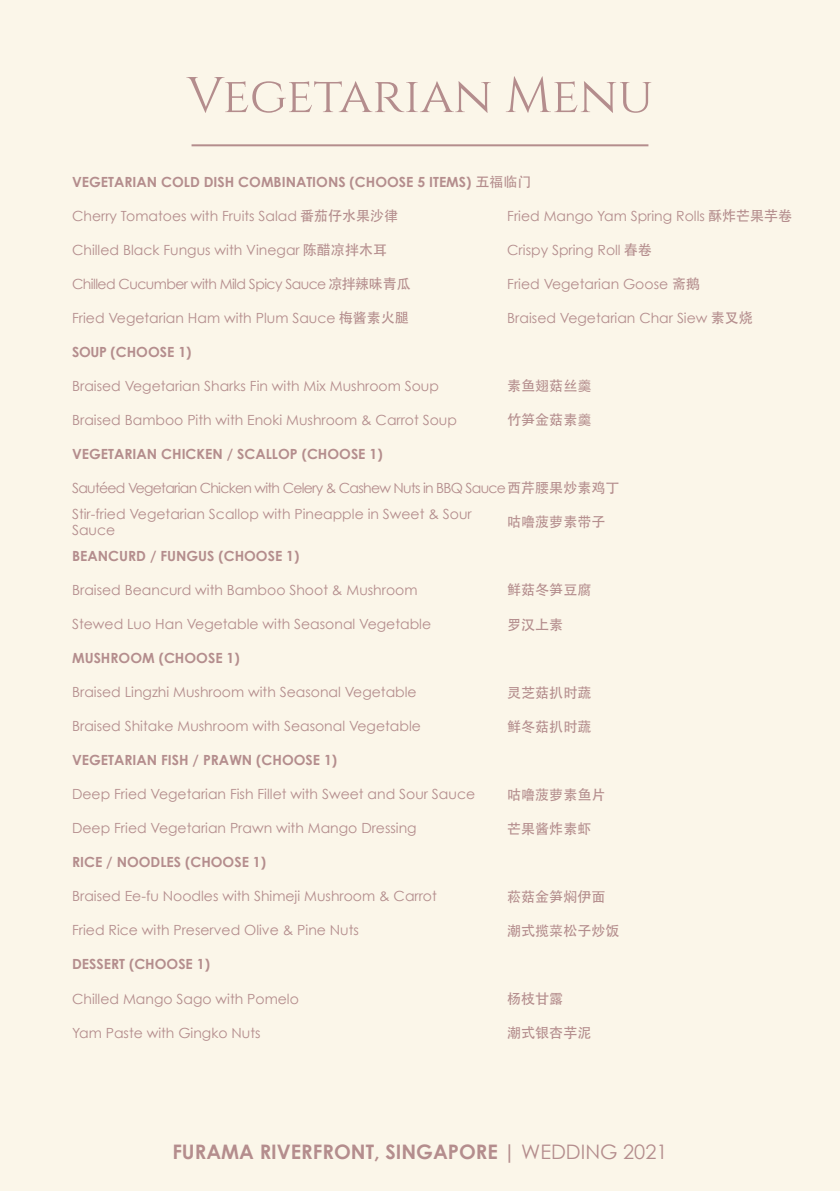
<style>
.page{position:relative;width:840px;height:1191px;background:#fff}
.page>*{position:absolute;margin:0;border:0;box-sizing:border-box;transform-origin:0 0}
.t1{font:50px "Cinzel";color:#b48d8d}
.t2{font:700 20px "Century Gothic";color:#b48d8d}
.t3{font:20px "Century Gothic";color:#b48d8d}
.t4{font:14px "Century Gothic";color:#b48d8d}
.t5{font:700 14px "Century Gothic";color:#b48d8d}
.t6{font:14px/25.6px "Century Gothic";letter-spacing:-.05em;color:#b48d8d}
.t7{font:14px "Adobe Heiti Std";color:#b48d8d}
.t8{font:14px "Century Gothic";letter-spacing:-.04em;color:#b48d8d}
.s1{font-family:"Adobe Heiti Std";font-weight:400}
.s2{font-family:"Adobe Heiti Std"}
.s3{font-weight:400}
</style>
<div class="page">
<div style="left:0;top:0;width:839px;height:1191px;background:#fbf6e9"></div>
<hr style="left:191px;top:144px;width:457px;height:2px;background:#b48d8d">
<h1 class="t1" style="left:187px;top:66px;width:467px">Vegetarian Menu</h1>
<p class="t5" style="left:72px;top:173px;width:243px">VEGETARIAN COLD DISH COMBINATION</p>
<p class="t5" style="left:338px;top:173px;width:194px">S (CHOOSE 5 ITEMS) <span class="s1">五福临门</span></p>
<p class="t4" style="left:72px;top:207px;width:327px">Cherry Tomatoes with Fruits Salad <span class="s2">番茄仔水果沙律</span></p>
<p class="t4" style="left:507px;top:207px;width:286px">Fried Mango Yam Spring Rolls <span class="s2">酥炸芒果芋卷</span></p>
<p class="t4" style="left:72px;top:241px;width:316px">Chilled Black Fungus with Vinegar <span class="s2">陈醋凉拌木耳</span></p>
<p class="t4" style="left:507px;top:241px;width:146px">Crispy Spring Roll <span class="s2">春卷</span></p>
<p class="t8" style="left:72px;top:275px;width:340px">Chilled Cucumber with Mild Spicy Sauce <span class="s2">凉拌辣味青瓜</span></p>
<p class="t4" style="left:507px;top:275px;width:194px">Fried Vegetarian Goose <span class="s2">斋鹅</span></p>
<p class="t4" style="left:72px;top:310px;width:338px">Fried Vegetarian Ham with Plum Sauce <span class="s2">梅酱素火腿</span></p>
<p class="t4" style="left:507px;top:310px;width:247px">Braised Vegetarian Char Siew <span class="s2">素叉烧</span></p>
<p class="t5" style="left:72px;top:343px;width:121px">SOUP (CHOOSE 1)</p>
<p class="t4" style="left:72px;top:377px;width:368px">Braised Vegetarian Sharks Fin with Mix Mushroom Soup</p>
<p class="t7" style="left:507px;top:378px;width:85px">素鱼翅菇丝羹</p>
<p class="t4" style="left:72px;top:411px;width:386px">Braised Bamboo Pith with Enoki Mushroom &amp; Carrot Soup</p>
<p class="t7" style="left:507px;top:412px;width:85px">竹笋金菇素羹</p>
<p class="t5" style="left:72px;top:445px;width:312px">VEGETARIAN CHICKEN / SCALLOP (CHOOSE 1)</p>
<p class="t6" style="left:72px;top:475px;width:548px">Sautéed Vegetarian Chicken with Celery &amp; Cashew Nuts in BBQ Sauce<span class="s2">西芹腰果炒素鸡丁<br></span>Stir-fried Vegetarian Scallop with Pineapple in Sweet &amp; Sour</p>
<p class="t4" style="left:72px;top:522px;width:45px">Sauce</p>
<p class="t7" style="left:507px;top:514px;width:99px">咕噜菠萝素带子</p>
<p class="t5" style="left:72px;top:547px;width:229px">BEANCURD / FUNGUS (CHOOSE 1)</p>
<p class="t4" style="left:72px;top:581px;width:347px">Braised Beancurd with Bamboo Shoot &amp; Mushroom</p>
<p class="t7" style="left:507px;top:582px;width:85px">鲜菇冬笋豆腐</p>
<p class="t4" style="left:72px;top:615px;width:360px">Stewed Luo Han Vegetable with Seasonal Vegetable</p>
<p class="t7" style="left:507px;top:616px;width:57px">罗汉上素</p>
<p class="t5" style="left:72px;top:649px;width:169px">MUSHROOM (CHOOSE 1)</p>
<p class="t4" style="left:72px;top:683px;width:346px">Braised Lingzhi Mushroom with Seasonal Vegetable</p>
<p class="t7" style="left:507px;top:684px;width:85px">灵芝菇扒时蔬</p>
<p class="t4" style="left:72px;top:717px;width:350px">Braised Shitake Mushroom with Seasonal Vegetable</p>
<p class="t7" style="left:507px;top:718px;width:85px">鲜冬菇扒时蔬</p>
<p class="t5" style="left:72px;top:751px;width:266px">VEGETARIAN FISH / PRAWN (CHOOSE 1)</p>
<p class="t4" style="left:72px;top:785px;width:404px">Deep Fried Vegetarian Fish Fillet with Sweet and Sour Sauce</p>
<p class="t7" style="left:507px;top:786px;width:99px">咕噜菠萝素鱼片</p>
<p class="t4" style="left:72px;top:819px;width:346px">Deep Fried Vegetarian Prawn with Mango Dressing</p>
<p class="t7" style="left:507px;top:820px;width:85px">芒果酱炸素虾</p>
<p class="t5" style="left:72px;top:853px;width:57px">RICE / NOO</p>
<p class="t5" style="left:150px;top:853px;width:117px">DLES (CHOOSE 1)</p>
<p class="t4" style="left:72px;top:887px;width:366px">Braised Ee-fu Noodles with Shimeji Mushroom &amp; Carrot</p>
<p class="t7" style="left:507px;top:888px;width:99px">菘菇金笋焖伊面</p>
<p class="t4" style="left:72px;top:922px;width:288px">Fried Rice with Preserved Olive &amp; Pine Nuts</p>
<p class="t7" style="left:507px;top:922px;width:113px">潮式揽菜松子炒饭</p>
<p class="t5" style="left:72px;top:955px;width:139px">DESSERT (CHOOSE 1)</p>
<p class="t4" style="left:72px;top:990px;width:228px">Chilled Mango Sago with Pomelo</p>
<p class="t7" style="left:507px;top:990px;width:57px">杨枝甘露</p>
<p class="t4" style="left:72px;top:1024px;width:190px">Yam Paste with Gingko Nuts</p>
<p class="t7" style="left:507px;top:1024px;width:85px">潮式银杏芋泥</p>
<h2 class="t2" style="left:172px;top:1139px;width:176px">FURAMA RIVERFRONT</h2>
<h2 class="t2" style="left:374px;top:1139px;width:180px">, SINGAPORE | <span class="s3">Wedd</span></h2>
<h2 class="t3" style="left:580px;top:1139px;width:88px">ing 2021</h2>
</div>
